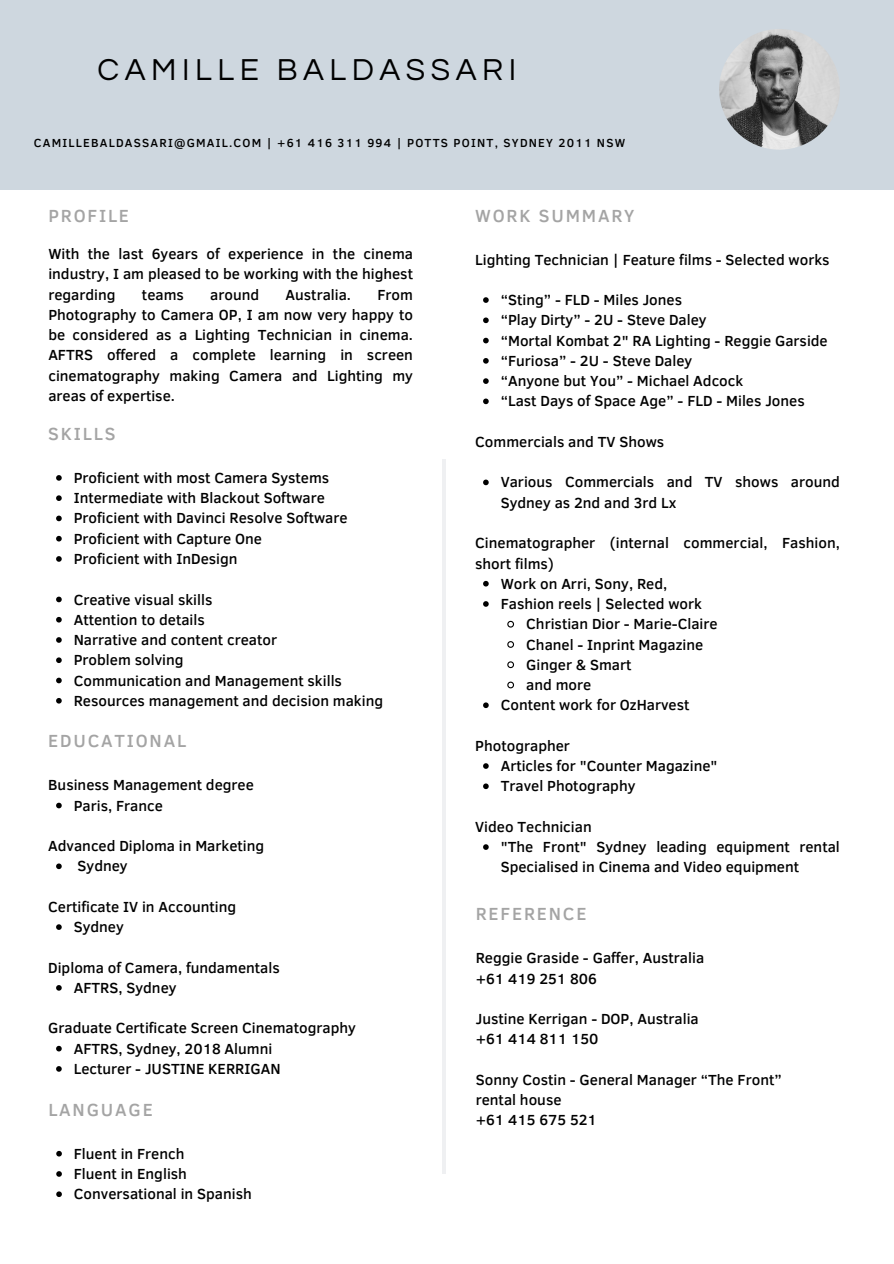
<style>
.page{position:relative;width:894px;height:1264px;background:#fff}
.page>*{position:absolute;margin:0;border:0;box-sizing:border-box;transform-origin:0 0}
.t1{font:31.5px "Questrial";letter-spacing:.175em;color:#000}
.t2{font:500 18px "Clear Sans";letter-spacing:.1em;color:#a4a4a4}
.t3{font:500 15px/20.2px "Clear Sans";color:#000}
.t4{font:500 12px "Clear Sans";letter-spacing:.1em;color:#000}
</style>
<div class="page">
<hr style="left:442px;top:459px;width:3px;height:715px;background:#eff0f2">
<div style="left:0;top:0;width:893px;height:190px;background:#ced7df"></div>
<img style="left:719px;top:29px;width:120px;height:121px;border-radius:50%">
<svg style="left:483px;top:297px;width:5px;height:6px"></svg>
<svg style="left:483px;top:317px;width:5px;height:6px"></svg>
<svg style="left:483px;top:338px;width:5px;height:5px"></svg>
<svg style="left:483px;top:358px;width:5px;height:5px"></svg>
<svg style="left:483px;top:378px;width:5px;height:6px"></svg>
<svg style="left:483px;top:398px;width:5px;height:6px"></svg>
<svg style="left:483px;top:479px;width:5px;height:6px"></svg>
<svg style="left:483px;top:581px;width:5px;height:5px"></svg>
<svg style="left:483px;top:601px;width:5px;height:5px"></svg>
<svg style="left:507px;top:620px;width:7px;height:8px"></svg>
<svg style="left:507px;top:641px;width:7px;height:7px"></svg>
<svg style="left:507px;top:661px;width:7px;height:8px"></svg>
<svg style="left:507px;top:681px;width:7px;height:8px"></svg>
<svg style="left:483px;top:702px;width:5px;height:6px"></svg>
<svg style="left:483px;top:763px;width:5px;height:5px"></svg>
<svg style="left:483px;top:783px;width:5px;height:6px"></svg>
<svg style="left:483px;top:844px;width:5px;height:5px"></svg>
<svg style="left:56px;top:802px;width:6px;height:6px"></svg>
<svg style="left:56px;top:863px;width:6px;height:6px"></svg>
<svg style="left:56px;top:924px;width:6px;height:5px"></svg>
<svg style="left:56px;top:985px;width:6px;height:5px"></svg>
<svg style="left:56px;top:1045px;width:6px;height:6px"></svg>
<svg style="left:56px;top:1066px;width:6px;height:5px"></svg>
<svg style="left:56px;top:475px;width:6px;height:5px"></svg>
<svg style="left:56px;top:495px;width:6px;height:6px"></svg>
<svg style="left:56px;top:515px;width:6px;height:6px"></svg>
<svg style="left:56px;top:536px;width:6px;height:5px"></svg>
<svg style="left:56px;top:556px;width:6px;height:5px"></svg>
<svg style="left:56px;top:596px;width:6px;height:6px"></svg>
<svg style="left:56px;top:617px;width:6px;height:5px"></svg>
<svg style="left:56px;top:637px;width:6px;height:5px"></svg>
<svg style="left:56px;top:657px;width:6px;height:6px"></svg>
<svg style="left:56px;top:677px;width:6px;height:6px"></svg>
<svg style="left:56px;top:698px;width:6px;height:5px"></svg>
<svg style="left:56px;top:1150px;width:6px;height:6px"></svg>
<svg style="left:56px;top:1171px;width:6px;height:5px"></svg>
<svg style="left:56px;top:1191px;width:6px;height:5px"></svg>
<p class="t1" style="left:98px;top:54px;width:420px">CAMILLE BALDASSARI</p>
<p class="t4" style="left:34px;top:134px;width:592px">CAMILLEBALDASSARI@GMAIL.COM | +61 416 311 994 | POTTS POINT, SYDNEY 2011 NSW</p>
<p class="t2" style="left:48px;top:202px;width:82px">PROFILE</p>
<h3 class="t3" style="left:48px;top:243px;width:366px;text-align:justify">With the last 6years of experience in the cinema industry, I am pleased to be working with the highest regarding</h3>
<h3 class="t3" style="left:142px;top:283px;width:43px">teams</h3>
<h3 class="t3" style="left:210px;top:283px;width:50px">around</h3>
<h3 class="t3" style="left:285px;top:283px;width:67px">Australia.</h3>
<h3 class="t3" style="left:48px;top:283px;width:366px;text-align:justify;text-indent:329px">From Photography to Camera OP, I am now very happy to be considered as a Lighting Technician in cinema.<br>AFTRS offered a complete learning in screen cinematography making Camera and Lighting my areas of expertise.</h3>
<p class="t2" style="left:48px;top:420px;width:69px">SKILLS</p>
<p class="t3" style="left:74px;top:467px;width:257px">Proficient with most Camera Systems</p>
<p class="t3" style="left:74px;top:487px;width:252px">Intermediate with Blackout Software</p>
<p class="t3" style="left:74px;top:507px;width:275px">Proficient with Davinci Resolve Software</p>
<p class="t3" style="left:74px;top:527px;width:190px">Proficient with Capture One</p>
<h3 class="t3" style="left:74px;top:548px;width:165px">Proficient with InDesign</h3>
<p class="t3" style="left:74px;top:588px;width:140px">Creative visual skills</p>
<h3 class="t3" style="left:74px;top:608px;width:132px">Attention to details</h3>
<p class="t3" style="left:74px;top:629px;width:205px">Narrative and content creator</p>
<p class="t3" style="left:74px;top:649px;width:111px">Problem solving</p>
<p class="t3" style="left:74px;top:669px;width:270px">Communication and Management skills</p>
<p class="t3" style="left:74px;top:689px;width:311px">Resources management and decision making</p>
<p class="t2" style="left:48px;top:728px;width:139px">EDUCATIONAL</p>
<p class="t3" style="left:48px;top:774px;width:207px">Business Management degree</p>
<h3 class="t3" style="left:74px;top:794px;width:91px">Paris, France</h3>
<p class="t3" style="left:48px;top:835px;width:217px">Advanced Diploma in Marketing</p>
<p class="t3" style="left:78px;top:855px;width:52px">Sydney</p>
<h2 class="t3" style="left:48px;top:895px;width:189px">Certificate IV in Accounting</h2>
<p class="t3" style="left:74px;top:916px;width:52px">Sydney</p>
<p class="t3" style="left:48px;top:956px;width:233px">Diploma of Camera, fundamentals</p>
<p class="t3" style="left:74px;top:976px;width:104px">AFTRS, Sydney</p>
<h2 class="t3" style="left:48px;top:1017px;width:309px">Graduate Certificate Screen Cinematography</h2>
<h3 class="t3" style="left:74px;top:1037px;width:200px">AFTRS, Sydney, 2018 Alumni</h3>
<p class="t3" style="left:74px;top:1057px;width:208px">Lecturer - JUSTINE KERRIGAN</p>
<p class="t2" style="left:48px;top:1096px;width:106px">LANGUAGE</p>
<p class="t3" style="left:74px;top:1142px;width:112px">Fluent in French</p>
<h3 class="t3" style="left:74px;top:1162px;width:115px">Fluent in English</h3>
<p class="t3" style="left:74px;top:1183px;width:179px">Conversational in Spanish</p>
<h3 class="t2" style="left:475px;top:202px;width:161px">WORK SUMMARY</h3>
<p class="t3" style="left:475px;top:248px;width:356px">Lighting Technician | Feature films - Selected works</p>
<h2 class="t3" style="left:500px;top:289px;width:183px">“Sting” - FLD - Miles Jones</h2>
<h3 class="t3" style="left:500px;top:309px;width:207px">“Play Dirty” - 2U - Steve Daley</h3>
<h2 class="t3" style="left:500px;top:329px;width:328px">“Mortal Kombat 2" RA Lighting - Reggie Garside</h2>
<p class="t3" style="left:500px;top:350px;width:193px">“Furiosa” - 2U - Steve Daley</p>
<p class="t3" style="left:500px;top:370px;width:244px">“Anyone but You” - Michael Adcock</p>
<p class="t3" style="left:500px;top:390px;width:305px">“Last Days of Space Age” - FLD - Miles Jones</p>
<p class="t3" style="left:475px;top:431px;width:190px">Commercials and TV Shows</p>
<p class="t3" style="left:500px;top:471px;width:340px">Various Commercials and TV shows around<br>Sydney as 2nd and 3rd Lx</p>
<p class="t3" style="left:475px;top:532px;width:366px">Cinematographer (internal commercial, Fashion, short films)</p>
<p class="t3" style="left:500px;top:572px;width:168px">Work on Arri, Sony, Red,</p>
<p class="t3" style="left:500px;top:593px;width:203px">Fashion reels | Selected work</p>
<p class="t3" style="left:526px;top:613px;width:193px">Christian Dior - Marie-Claire</p>
<p class="t3" style="left:526px;top:633px;width:178px">Chanel - Inprint Magazine</p>
<p class="t3" style="left:526px;top:653px;width:107px">Ginger &amp; Smart</p>
<h2 class="t3" style="left:526px;top:674px;width:67px">and more</h2>
<h3 class="t3" style="left:500px;top:694px;width:190px">Content work for OzHarvest</h3>
<p class="t3" style="left:475px;top:734px;width:96px">Photographer</p>
<h3 class="t3" style="left:500px;top:755px;width:218px">Articles for "Counter Magazine"</h3>
<p class="t3" style="left:500px;top:775px;width:136px">Travel Photography</p>
<h3 class="t3" style="left:475px;top:815px;width:118px">Video Technician</h3>
<p class="t3" style="left:500px;top:836px;width:340px">"The Front" Sydney leading equipment rental<br>Specialised in Cinema and Video equipment</p>
<h3 class="t2" style="left:475px;top:900px;width:112px">REFERENCE</h3>
<h2 class="t3" style="left:475px;top:947px;width:230px">Reggie Graside - Gaffer, Australia +61 419 251 806</h2>
<h3 class="t3" style="left:475px;top:1007px;width:224px">Justine Kerrigan - DOP, Australia +61 414 811 150</h3>
<h3 class="t3" style="left:475px;top:1068px;width:307px">Sonny Costin - General Manager “The Front” rental house<br>+61 415 675 521</h3>
</div>
